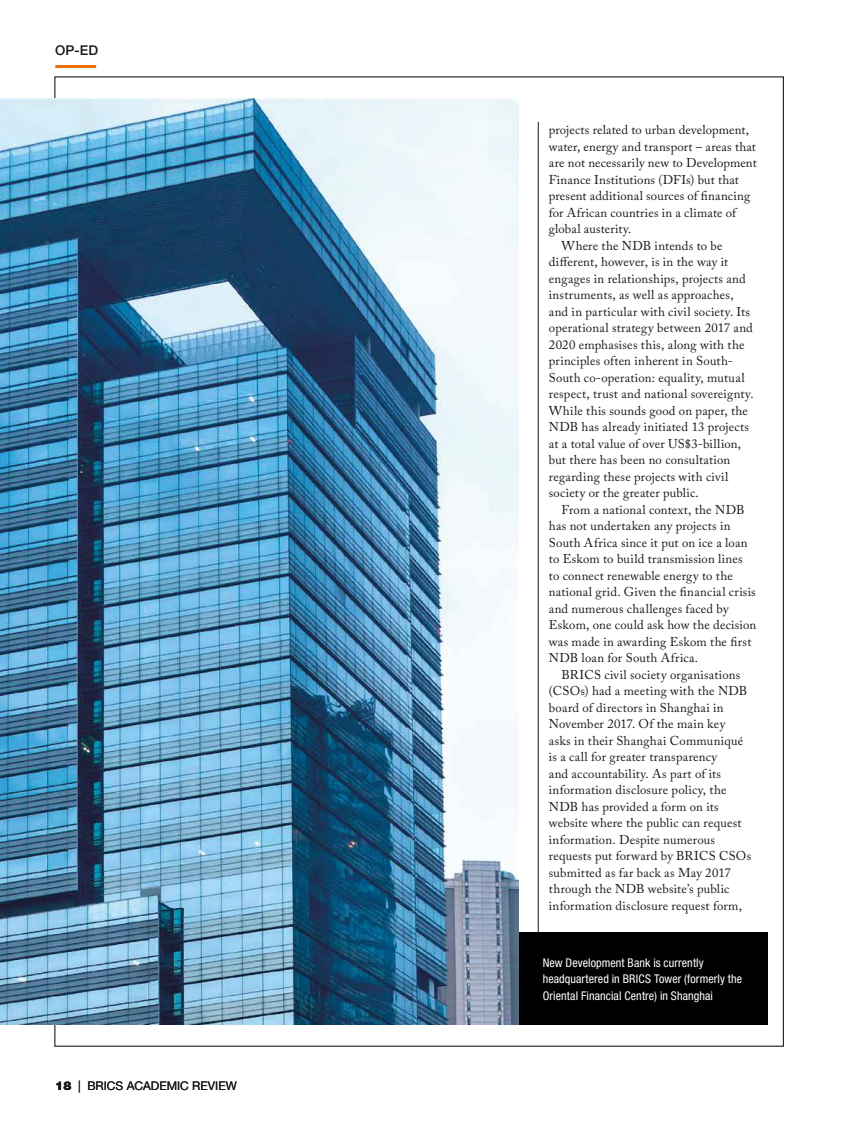
<style>
.page{position:relative;width:851px;height:1127px;background:#fff}
.page>*{position:absolute;margin:0;border:0;box-sizing:border-box;transform-origin:0 0}
.t1{font:500 13.5px "Helvetica Neue LT Pro";color:#1a171c}
.t2{font:12.75px "Adobe Caslon Pro";letter-spacing:.015em;color:#1a171c}
.t3{font:condensed 12px/16.5px "Helvetica Neue LT Pro";letter-spacing:.01em;color:#fff}
.t4{font:12px "Helvetica Neue LT Pro";color:#1a171c}
.s1{font-weight:900}
</style>
<div class="page">
<img style="left:0;top:98px;width:519px;height:927px">
<hr style="left:538px;top:122px;width:1px;height:903px;background:#1a171c">
<div style="left:519px;top:933px;width:248px;height:92px;background:#000"></div>
<hr style="left:55px;top:65px;width:41px;height:3px;background:#eb6e08">
<p class="t1" style="left:55px;top:42px;width:44px">OP-ED</p>
<p class="t4" style="left:55px;top:1078px;width:183px"><span class="s1">18</span> | BRICS ACADEMIC REVIEW</p>
<p class="t2" style="left:549px;top:122px;width:201px">projects related to urban development,</p>
<p class="t2" style="left:549px;top:139px;width:209px">water, energy and transport – areas that</p>
<p class="t2" style="left:549px;top:155px;width:209px">are not necessarily new to Development</p>
<p class="t2" style="left:549px;top:172px;width:191px">Finance Institutions (DFIs) but that</p>
<p class="t2" style="left:549px;top:188px;width:203px">present additional sources of financing</p>
<p class="t2" style="left:549px;top:205px;width:189px">for African countries in a climate of</p>
<p class="t2" style="left:549px;top:221px;width:84px">global austerity.</p>
<p class="t2" style="left:561px;top:238px;width:162px">Where the NDB intends to be</p>
<p class="t2" style="left:549px;top:254px;width:181px">different, however, is in the way it</p>
<p class="t2" style="left:549px;top:271px;width:198px">engages in relationships, projects and</p>
<p class="t2" style="left:549px;top:287px;width:186px">instruments, as well as approaches,</p>
<p class="t2" style="left:549px;top:304px;width:203px">and in particular with civil society. Its</p>
<p class="t2" style="left:549px;top:320px;width:205px">operational strategy between 2017 and</p>
<p class="t2" style="left:549px;top:337px;width:197px">2020 emphasises this, along with the</p>
<p class="t2" style="left:549px;top:353px;width:185px">principles often inherent in South-</p>
<p class="t2" style="left:549px;top:370px;width:197px">South co-operation: equality, mutual</p>
<p class="t2" style="left:549px;top:386px;width:206px">respect, trust and national sovereignty.</p>
<p class="t2" style="left:549px;top:403px;width:201px">While this sounds good on paper, the</p>
<p class="t2" style="left:549px;top:419px;width:201px">NDB has already initiated 13 projects</p>
<p class="t2" style="left:549px;top:436px;width:194px">at a total value of over US$3-billion,</p>
<p class="t2" style="left:549px;top:452px;width:183px">but there has been no consultation</p>
<p class="t2" style="left:549px;top:469px;width:181px">regarding these projects with civil</p>
<p class="t2" style="left:549px;top:485px;width:151px">society or the greater public.</p>
<p class="t2" style="left:561px;top:502px;width:184px">From a national context, the NDB</p>
<p class="t2" style="left:549px;top:518px;width:183px">has not undertaken any projects in</p>
<p class="t2" style="left:549px;top:535px;width:200px">South Africa since it put on ice a loan</p>
<p class="t2" style="left:549px;top:551px;width:195px">to Eskom to build transmission lines</p>
<p class="t2" style="left:549px;top:568px;width:185px">to connect renewable energy to the</p>
<p class="t2" style="left:549px;top:584px;width:208px">national grid. Given the financial crisis</p>
<p class="t2" style="left:549px;top:601px;width:181px">and numerous challenges faced by</p>
<p class="t2" style="left:549px;top:617px;width:209px">Eskom, one could ask how the decision</p>
<p class="t2" style="left:549px;top:634px;width:204px">was made in awarding Eskom the first</p>
<p class="t2" style="left:549px;top:650px;width:151px">NDB loan for South Africa.</p>
<p class="t2" style="left:561px;top:667px;width:180px">BRICS civil society organisations</p>
<p class="t2" style="left:549px;top:683px;width:200px">(CSOs) had a meeting with the NDB</p>
<p class="t2" style="left:549px;top:700px;width:176px">board of directors in Shanghai in</p>
<p class="t2" style="left:549px;top:716px;width:178px">November 2017. Of the main key</p>
<p class="t2" style="left:549px;top:733px;width:196px">asks in their Shanghai Communiqué</p>
<p class="t2" style="left:549px;top:749px;width:170px">is a call for greater transparency</p>
<p class="t2" style="left:549px;top:766px;width:174px">and accountability. As part of its</p>
<p class="t2" style="left:549px;top:782px;width:179px">information disclosure policy, the</p>
<p class="t2" style="left:549px;top:799px;width:171px">NDB has provided a form on its</p>
<p class="t2" style="left:549px;top:815px;width:194px">website where the public can request</p>
<p class="t2" style="left:549px;top:832px;width:168px">information. Despite numerous</p>
<p class="t2" style="left:549px;top:848px;width:204px">requests put forward by BRICS CSOs</p>
<p class="t2" style="left:549px;top:865px;width:183px">submitted as far back as May 2017</p>
<p class="t2" style="left:549px;top:881px;width:182px">through the NDB website’s public</p>
<p class="t2" style="left:549px;top:898px;width:194px">information disclosure request form,</p>
<p class="t3" style="left:542px;top:954px;width:201px">New Development Bank is currently headquartered in BRICS Tower (formerly the<br>Oriental Financial Centre) in Shanghai</p>
</div>
